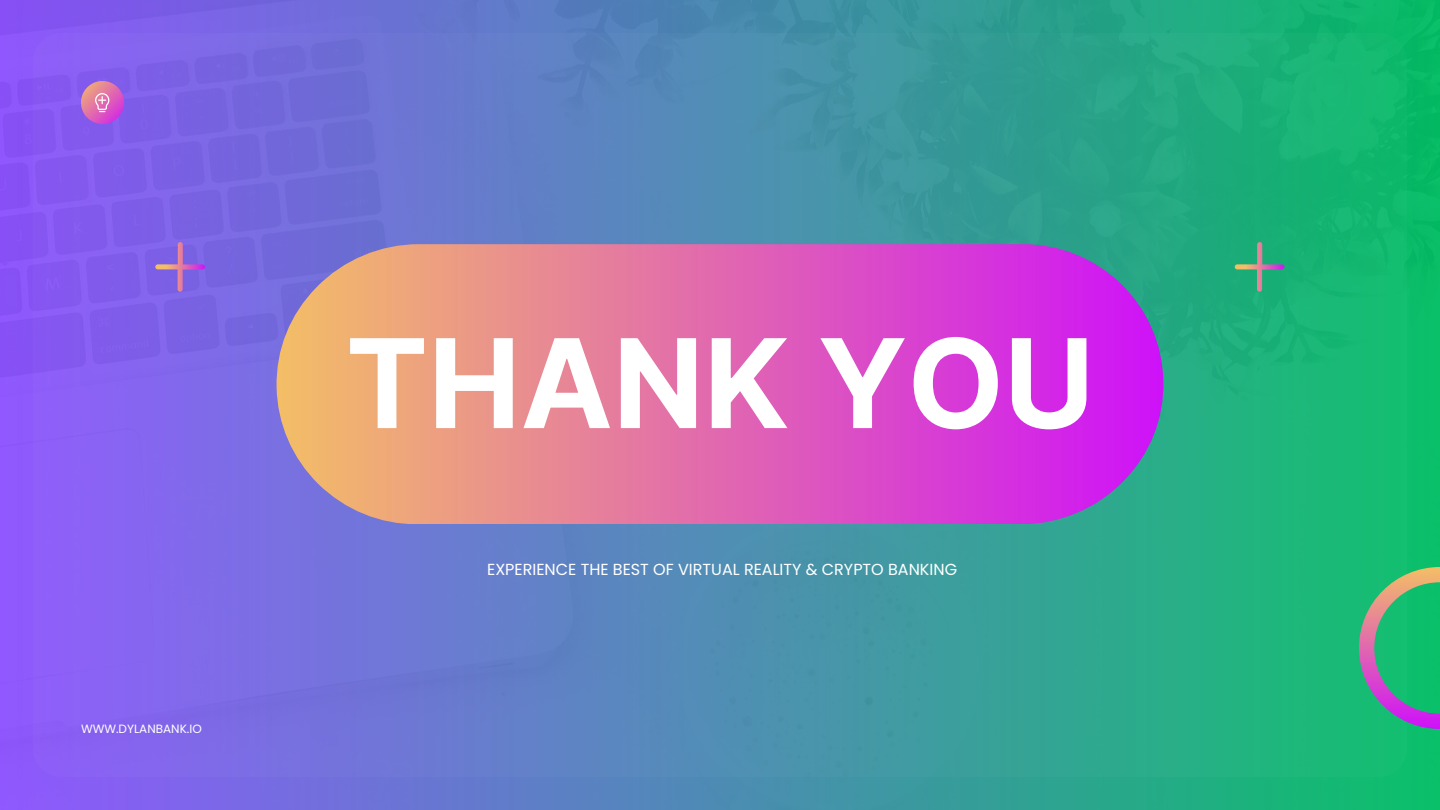
<style>
.page{position:relative;width:1440px;height:810px;background:#fff}
.page>*{position:absolute;margin:0;border:0;box-sizing:border-box;transform-origin:0 0}
.t1{font:700 123.6px "Inter";color:#fff}
.t2{font:16px "Poppins";color:#fff}
.t3{font:12px "Poppins";color:#fff}
</style>
<div class="page">
<img style="left:0;top:0;width:1440px;height:810px">
<div style="left:33px;top:33px;width:1374px;height:744px;background:linear-gradient(to right,#8d5cf8,#11bd6e);border-radius:29px"></div>
<svg style="left:1359px;top:567px;width:81px;height:162px;background:#48a680"></svg>
<svg style="left:81px;top:81px;width:43px;height:43px;background:#cd6ebe"></svg>
<svg style="left:276px;top:244px;width:888px;height:280px;background:#d66aaf"></svg>
<svg style="left:155px;top:242px;width:50px;height:50px;background:#8f67d7"></svg>
<svg style="left:1235px;top:242px;width:50px;height:50px;background:#3ea47d"></svg>
<p class="t3" style="left:81px;top:720px;width:122px">WWW.DYLANBANK.IO</p>
<p class="t1" style="left:346px;top:309px;width:750px">THANK YOU</p>
<p class="t2" style="left:487px;top:558px;width:472px">EXPERIENCE THE BEST OF VIRTUAL REALITY &amp; CRYPTO BANKING</p>
</div>
